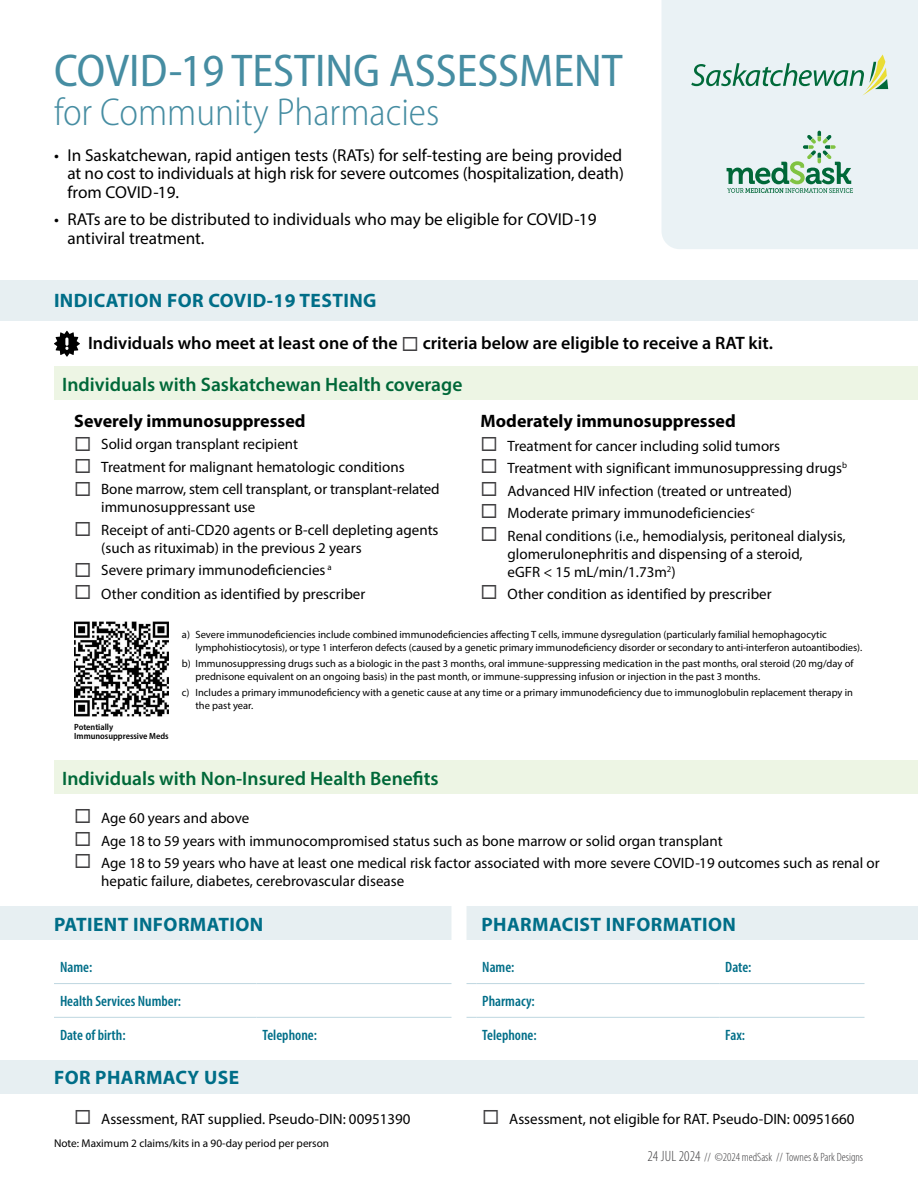
<style>
.page{position:relative;width:918px;height:1188px;background:#fff}
.page>*{position:absolute;margin:0;border:0;box-sizing:border-box;transform-origin:0 0}
.t1{font:semi-condensed 46.2px "Myriad Pro";color:#468da2}
.t2{font:300 semi-condensed 39px "Myriad Pro";color:#468da2}
.t3{font:700 19.5px "Myriad Pro";letter-spacing:.02em;color:#006e88}
.t4{font:600 19.5px "Myriad Pro";color:#006838}
.t5{font:600 18px "Myriad Pro";color:#000}
.t6{font:700 18px "Myriad Pro";color:#000}
.t7{font:17.25px/18.8px "Myriad Pro";color:#000;text-align:justify}
.t8{font:15px/18px "Myriad Pro";color:#000}
.t9{font:600 condensed 15px "Myriad Pro";color:#006e88}
.t10{font:300 condensed 12px "Myriad Pro";color:#414042}
.t11{font:11.25px "Myriad Pro";color:#000}
.t12{font:10.5px/12.6px "Myriad Pro";color:#000}
.t13{font:600 semi-condensed 9px/9px "Myriad Pro";color:#000}
.s1{color:#414042}
.s2{font-size:15px}
</style>
<div class="page">
<div style="left:662px;top:0;width:256px;height:249px;background:#eaf2f5"></div>
<svg style="left:727px;top:131px;width:126px;height:62px;background:#bad6cb"></svg>
<svg style="left:691px;top:54px;width:197px;height:42px;background:#c6dcd2"></svg>
<div style="left:0;top:280px;width:918px;height:40px;background:#e7eff2"></div>
<div style="left:54px;top:366px;width:864px;height:34px;background:#edf5e4"></div>
<img style="left:74px;top:621px;width:95px;height:96px">
<div style="left:54px;top:760px;width:864px;height:34px;background:#edf5e4"></div>
<div style="left:0;top:906px;width:918px;height:34px;background:#e7eff2"></div>
<hr style="left:54px;top:983px;width:202px;height:1px;background:#bfd7e0">
<hr style="left:256px;top:983px;width:220px;height:1px;background:#bfd7e0">
<hr style="left:476px;top:983px;width:243px;height:1px;background:#bfd7e0">
<hr style="left:719px;top:983px;width:146px;height:1px;background:#bfd7e0">
<hr style="left:54px;top:1017px;width:202px;height:1px;background:#bfd7e0">
<hr style="left:256px;top:1017px;width:220px;height:1px;background:#bfd7e0">
<hr style="left:476px;top:1017px;width:243px;height:1px;background:#bfd7e0">
<hr style="left:719px;top:1017px;width:146px;height:1px;background:#bfd7e0">
<div style="left:452px;top:900px;width:14px;height:135px;background:#fff"></div>
<div style="left:0;top:1060px;width:918px;height:34px;background:#e7eff2"></div>
<svg style="left:54px;top:331px;width:26px;height:26px"></svg>
<h1 class="t1" style="left:54px;top:42px;width:570px">COVID-19 TESTING ASSESSMENT</h1>
<h2 class="t2" style="left:54px;top:88px;width:387px">for Community Pharmacies</h2>
<p class="t7" style="left:68px;top:145px;width:558px;text-indent:-14px">• In Saskatchewan, rapid antigen tests (RATs) for self-testing are being provided at no cost to individuals at high risk for severe outcomes (hospitalization, death) from COVID-19.</p>
<p class="t7" style="left:68px;top:210px;width:531px;text-indent:-14px">• RATs are to be distributed to individuals who may be eligible for COVID-19 antiviral treatment.</p>
<h3 class="t3" style="left:54px;top:288px;width:324px">INDICATION FOR COVID-19 TESTING</h3>
<p class="t5" style="left:88px;top:332px;width:687px">Individuals who meet at least one of the <span class="s1">◻</span> criteria below are eligible to receive a RAT kit.</p>
<h3 class="t4" style="left:62px;top:372px;width:402px">Individuals with Saskatchewan Health coverage</h3>
<p class="t6" style="left:74px;top:409px;width:233px">Severely immunosuppressed</p>
<p class="t8" style="left:74px;top:435px;width:225px"><span class="s1">◻</span> Solid organ transplant recipient</p>
<p class="t8" style="left:74px;top:457px;width:332px"><span class="s1">◻</span> Treatment for malignant hematologic conditions</p>
<p class="t8" style="left:101px;top:480px;width:340px;text-indent:-27px"><span class="s1">◻</span> Bone marrow, stem cell transplant, or transplant-related immunosuppressant use</p>
<p class="t8" style="left:101px;top:520px;width:339px;text-indent:-27px"><span class="s1">◻</span> Receipt of anti-CD20 agents or B-cell depleting agents (such as rituximab) in the previous 2 years</p>
<p class="t8" style="left:74px;top:561px;width:259px"><span class="s1">◻</span> Severe primary immunodeficiencies <sup>a</sup></p>
<p class="t8" style="left:74px;top:585px;width:293px"><span class="s1">◻</span> Other condition as identified by prescriber</p>
<p class="t6" style="left:481px;top:409px;width:257px">Moderately immunosuppressed</p>
<p class="t8" style="left:481px;top:436px;width:301px"><span class="s1">◻</span> Treatment for cancer including solid tumors</p>
<p class="t8" style="left:481px;top:459px;width:368px"><span class="s1">◻</span> Treatment with significant immunosuppressing drugs<sup>b</sup></p>
<p class="t8" style="left:481px;top:481px;width:313px"><span class="s1">◻</span> Advanced HIV infection (treated or untreated)</p>
<p class="t8" style="left:481px;top:504px;width:276px"><span class="s1">◻</span> Moderate primary immunodeficiencies<sup>c</sup></p>
<p class="t8" style="left:508px;top:526px;width:340px;text-indent:-27px"><span class="s1">◻</span> Renal conditions (i.e., hemodialysis, peritoneal dialysis, glomerulonephritis and dispensing of a steroid,<br>eGFR &lt; 15 mL/min/1.73m<sup>2</sup>)</p>
<p class="t8" style="left:481px;top:585px;width:293px"><span class="s1">◻</span> Other condition as identified by prescriber</p>
<p class="t13" style="left:74px;top:722px;width:96px">Potentially<br>Immunosuppressive Meds</p>
<p class="t12" style="left:195px;top:628px;width:668px;text-indent:-14px">a) Severe immunodeficiencies include combined immunodeficiencies affecting T cells, immune dysregulation (particularly familial hemophagocytic lymphohistiocytosis), or type 1 interferon defects (caused by a genetic primary immunodeficiency disorder or secondary to anti-interferon autoantibodies).</p>
<p class="t12" style="left:195px;top:657px;width:660px;text-indent:-14px">b) Immunosuppressing drugs such as a biologic in the past 3 months, oral immune-suppressing medication in the past months, oral steroid (20 mg/day of prednisone equivalent on an ongoing basis) in the past month, or immune-suppressing infusion or injection in the past 3 months.</p>
<p class="t12" style="left:195px;top:686px;width:659px;text-indent:-14px">c) Includes a primary immunodeficiency with a genetic cause at any time or a primary immunodeficiency due to immunoglobulin replacement therapy in the past year.</p>
<h3 class="t4" style="left:62px;top:766px;width:378px">Individuals with Non-Insured Health Benefits</h3>
<p class="t8" style="left:74px;top:809px;width:177px"><span class="s1">◻</span> Age 60 years and above</p>
<p class="t8" style="left:74px;top:832px;width:650px"><span class="s1">◻</span> Age 18 to 59 years with immunocompromised status such as bone marrow or solid organ transplant</p>
<p class="t8" style="left:101px;top:854px;width:780px;text-indent:-27px"><span class="s1">◻</span> Age 18 to 59 years who have at least one medical risk factor associated with more severe COVID-19 outcomes such as renal or hepatic failure, diabetes, cerebrovascular disease</p>
<h3 class="t3" style="left:54px;top:911px;width:211px">PATIENT INFORMATION</h3>
<h3 class="t3" style="left:482px;top:911px;width:256px">PHARMACIST INFORMATION</h3>
<p class="t9" style="left:60px;top:958px;width:34px">Name:</p>
<p class="t9" style="left:482px;top:958px;width:34px">Name:</p>
<p class="t9" style="left:725px;top:958px;width:28px">Date:</p>
<p class="t9" style="left:60px;top:992px;width:123px">Health Services Number:</p>
<p class="t9" style="left:482px;top:992px;width:54px">Pharmacy:</p>
<p class="t9" style="left:60px;top:1026px;width:67px">Date of birth:</p>
<p class="t9" style="left:262px;top:1026px;width:56px">Telephone:</p>
<p class="t9" style="left:482px;top:1026px;width:56px">Telephone:</p>
<p class="t9" style="left:725px;top:1026px;width:21px">Fax:</p>
<h3 class="t3" style="left:54px;top:1065px;width:187px">FOR PHARMACY USE</h3>
<p class="t8" style="left:74px;top:1110px;width:338px"><span class="s1">◻</span> Assessment, RAT supplied. Pseudo-DIN: 00951390</p>
<p class="t8" style="left:482px;top:1110px;width:374px"><span class="s1">◻</span> Assessment, not eligible for RAT. Pseudo-DIN: 00951660</p>
<p class="t11" style="left:54px;top:1136px;width:277px">Note: Maximum 2 claims/kits in a 90-day period per person</p>
<p class="t10" style="left:648px;top:1150px;width:217px"><span class="s2">24 JUL 2024</span> // ©2024 medSask // Townes &amp; Park Designs</p>
</div>
